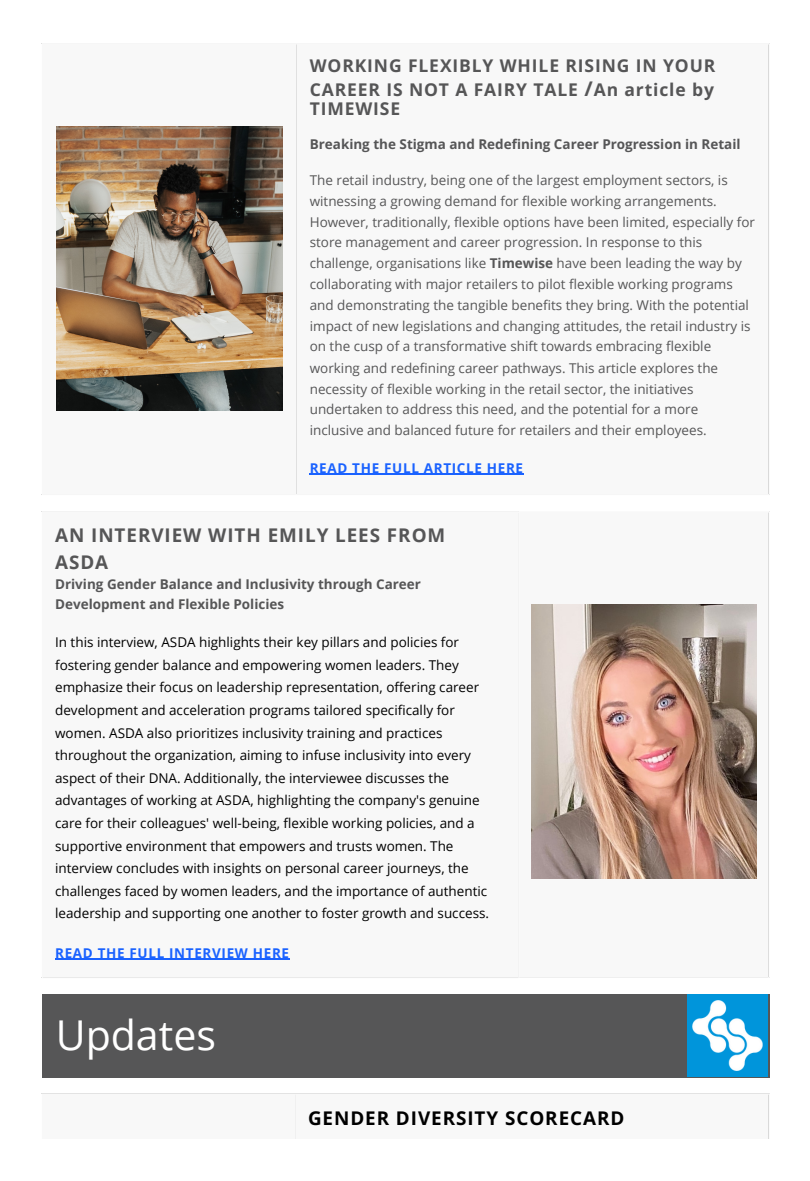
<style>
.page{position:relative;width:810px;height:1181px;background:#fff}
.page>*{position:absolute;margin:0;border:0;box-sizing:border-box;transform-origin:0 0}
.t1{font:41.1px "Open Sans";color:#fff}
.t2{font:700 18.9px/26.2px "Open Sans";letter-spacing:.05em;color:#565657}
.t3{font:700 18.9px "Open Sans";letter-spacing:.05em;color:#000}
.t4{font:700 17.55px/23.2px "Open Sans";letter-spacing:.05em;color:#565657}
.t5{font:13.5px/20.9px "Open Sans";color:#565657}
.t6{font:13.5px/22.6px "Open Sans";color:#000}
.t7{font:700 13.5px/20.2px "Open Sans";color:#565657}
.t8{font:700 13.5px "Open Sans";letter-spacing:.05em;color:#1a62ff}
.s1{font-size:20.25px}
.s2{font-weight:700}
</style>
<div class="page">
<img style="left:56px;top:127px;width:226px;height:284px">
<hr style="left:310px;top:473px;width:214px;height:1px;background:#1a62ff">
<hr style="left:42px;top:44px;width:1px;height:450px;background:#f8f8f8">
<hr style="left:296px;top:44px;width:1px;height:450px;background:#f8f8f8">
<hr style="left:768px;top:44px;width:1px;height:450px;background:#f8f8f8">
<hr style="left:42px;top:43px;width:727px;height:1px;background:#f8f8f8">
<hr style="left:42px;top:494px;width:727px;height:1px;background:#f8f8f8">
<hr style="left:55px;top:958px;width:235px;height:1px;background:#1a62ff">
<img style="left:531px;top:604px;width:226px;height:274px">
<hr style="left:42px;top:512px;width:1px;height:465px;background:#f8f8f8">
<hr style="left:42px;top:511px;width:476px;height:1px;background:#f8f8f8">
<hr style="left:42px;top:977px;width:476px;height:1px;background:#f8f8f8">
<div style="left:42px;top:994px;width:727px;height:83px;background:#565657"></div>
<div style="left:687px;top:994px;width:81px;height:82px;background:#0095db"></div>
<img style="left:693px;top:1000px;width:70px;height:70px">
<hr style="left:42px;top:1094px;width:1px;height:44px;background:#f8f8f8">
<hr style="left:295px;top:1094px;width:1px;height:44px;background:#f8f8f8">
<hr style="left:768px;top:1094px;width:1px;height:44px;background:#f8f8f8">
<hr style="left:42px;top:1093px;width:727px;height:1px;background:#f8f8f8">
<hr style="left:42px;top:1180px;width:727px;height:1px;background:#f8f8f8">
<p class="t4" style="left:310px;top:54px;width:407px">WORKING FLEXIBLY WHILE RISING IN YOUR<br>CAREER IS NOT A FAIRY TALE <span class="s1">/</span>An article by</p>
<p class="t4" style="left:310px;top:96px;width:92px">TIMEWISE</p>
<p class="t7" style="left:310px;top:134px;width:432px">Breaking the Stigma and Redefi ning Career Progression in Retail</p>
<p class="t5" style="left:310px;top:169px;width:447px">The retail industry, being one of the largest employment sectors, is witnessing a growing demand for flexible working arrangements.<br>However, traditionally, flexible options have been limited, especially for store management and career progression. In response to this challenge, organisations like <span class="s2">Timewise</span> have been leading the way by collaborating with major retailers to pilot flexible working programs and demonstrating the tangible benefits they bring. With the potential impact of new legislations and changing attitudes, the retail industry is on the cusp of a transformative shift towards embracing flexible working and redefi ning career pathways. This article explores the necessity of fl exible working in the retail sector, the initiatives undertaken to address this need, and the potential for a more inclusive and balanced future for retailers and their employees.</p>
<p class="t8" style="left:310px;top:458px;width:215px">READ THE FULL ARTICLE HERE</p>
<p class="t2" style="left:55px;top:522px;width:392px">AN INTERVIEW WITH EMILY LEES FROM<br>ASDA</p>
<p class="t7" style="left:55px;top:573px;width:367px">Driving Gender Balance and Inclusivity through Career<br>Development and Flexible Policies</p>
<p class="t6" style="left:55px;top:630px;width:435px">In this interview, ASDA highlights their key pillars and policies for fostering gender balance and empowering women leaders. They emphasize their focus on leadership representation, offering career development and acceleration programs tailored specifically for women. ASDA also prioritizes inclusivity training and practices throughout the organization, aiming to infuse inclusivity into every aspect of their DNA. Additionally, the interviewee discusses the advantages of working at ASDA, highlighting the company's genuine care for their colleagues' well-being, flexible working policies, and a supportive environment that empowers and trusts women. The interview concludes with insights on personal career journeys, the challenges faced by women leaders, and the importance of authentic leadership and supporting one another to foster growth and success.</p>
<p class="t8" style="left:55px;top:943px;width:235px">READ THE FULL INTERVIEW HERE</p>
<p class="t1" style="left:56px;top:1005px;width:162px">Updates</p>
<p class="t3" style="left:308px;top:1104px;width:318px">GENDER DIVERSITY SCORECARD</p>
</div>
